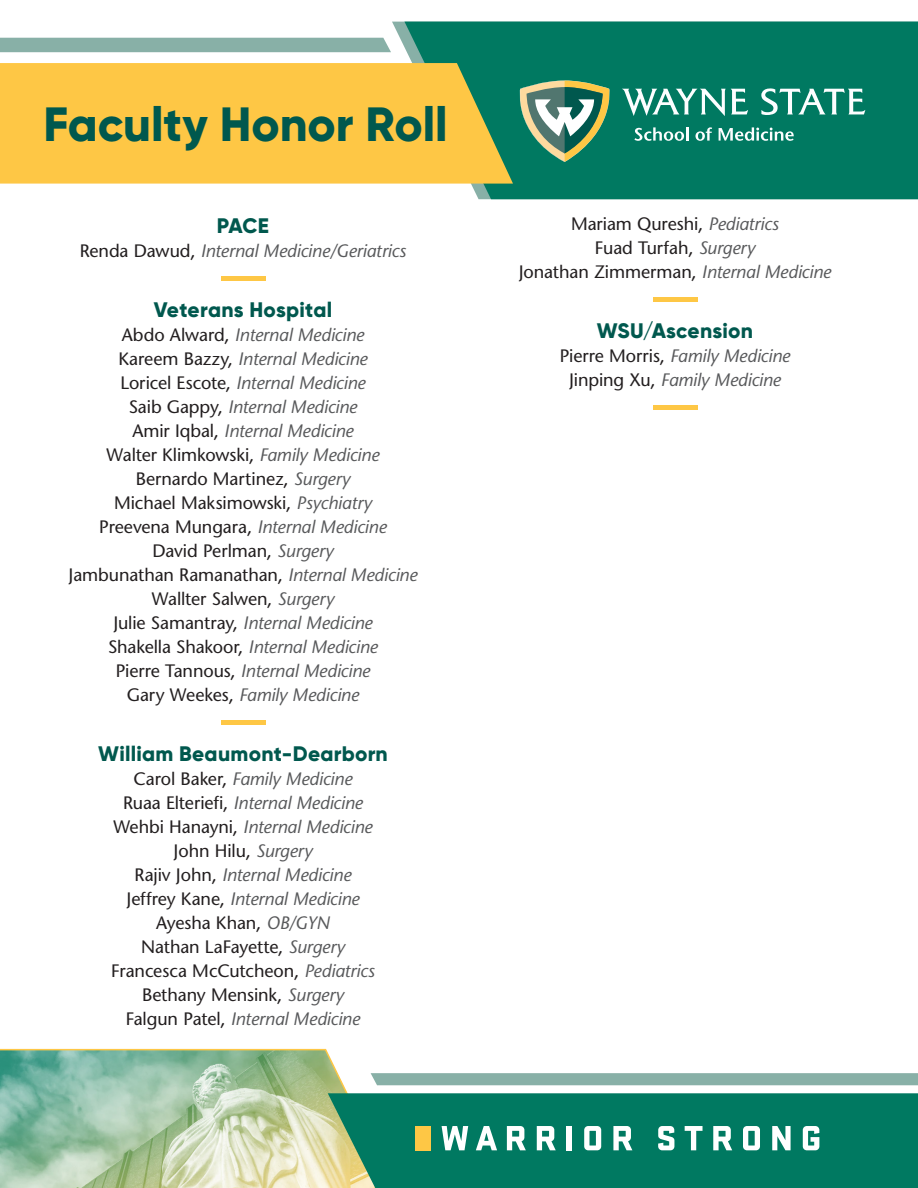
<style>
.page{position:relative;width:918px;height:1188px;background:#fff}
.page>*{position:absolute;margin:0;border:0;box-sizing:border-box;transform-origin:0 0}
.names{font:54px "Stone Sans";color:#fec745;scale:3.33 1}
.t1{font:800 48px "Gilroy";color:#00584e}
.names-2{font:800 21px "Gilroy";letter-spacing:.01em;color:#00584e}
.names-3{font:italic 18px "Stone Sans";letter-spacing:-.01em;color:#58595b}
.names-4{font:18px "Stone Sans";letter-spacing:-.005em;color:#231f20}
.s1{font-style:normal;color:#231f20}
.s2{font-style:italic;color:#58595b}
</style>
<div class="page">
<div style="left:404px;top:22px;width:514px;height:177px;background:#007961"></div>
<div style="left:0;top:63px;width:513px;height:121px;background:#fec745"></div>
<div style="left:0;top:38px;width:391px;height:14px;background:#88b0a7"></div>
<svg style="left:634px;top:127px;width:54px;height:14px"></svg>
<svg style="left:695px;top:127px;width:17px;height:14px"></svg>
<svg style="left:719px;top:127px;width:75px;height:14px"></svg>
<svg style="left:761px;top:88px;width:104px;height:27px"></svg>
<svg style="left:622px;top:89px;width:126px;height:27px"></svg>
<svg style="left:514px;top:81px;width:101px;height:81px;background:#619678"></svg>
<svg style="left:0;top:1048px;width:483px;height:140px;background:#b4ceb1"></svg>
<div style="left:328px;top:1093px;width:590px;height:95px;background:#007961"></div>
<svg style="left:371px;top:1073px;width:547px;height:12px;background:#8ab1a8"></svg>
<svg style="left:442px;top:1126px;width:26px;height:24px"></svg>
<svg style="left:476px;top:1126px;width:21px;height:24px"></svg>
<svg style="left:507px;top:1126px;width:19px;height:24px"></svg>
<svg style="left:537px;top:1126px;width:19px;height:24px"></svg>
<div style="left:567px;top:1126px;width:5px;height:24px;background:#fff"></div>
<svg style="left:584px;top:1126px;width:17px;height:24px"></svg>
<svg style="left:613px;top:1126px;width:19px;height:24px"></svg>
<svg style="left:658px;top:1126px;width:16px;height:24px"></svg>
<svg style="left:685px;top:1126px;width:18px;height:24px"></svg>
<svg style="left:713px;top:1126px;width:19px;height:24px"></svg>
<svg style="left:743px;top:1126px;width:17px;height:24px"></svg>
<svg style="left:772px;top:1126px;width:19px;height:24px"></svg>
<svg style="left:803px;top:1126px;width:16px;height:24px"></svg>
<div style="left:415px;top:1126px;width:16px;height:24px;background:#fec745"></div>
<h2 class="t1" style="left:44px;top:94px;width:406px">Faculty Honor Roll</h2>
<p class="names-2" style="left:217px;top:212px;width:54px">PACE</p>
<p class="names-3" style="left:80px;top:239px;width:328px"><span class="s1">Renda Dawud,</span> Internal Medicine/Geriatrics</p>
<p class="names" style="left:213px;top:239px;width:19px">-</p>
<p class="names-2" style="left:154px;top:296px;width:180px">Veterans Hospital</p>
<p class="names-3" style="left:122px;top:323px;width:244px"><span class="s1">Abdo Alward,</span> Internal Medicine</p>
<p class="names-3" style="left:118px;top:347px;width:251px"><span class="s1">Kareem Bazzy,</span> Internal Medicine</p>
<p class="names-3" style="left:120px;top:371px;width:247px"><span class="s1">Loricel Escote,</span> Internal Medicine</p>
<p class="names-3" style="left:129px;top:395px;width:230px"><span class="s1">Saib Gappy,</span> Internal Medicine</p>
<p class="names-3" style="left:132px;top:419px;width:223px"><span class="s1">Amir Iqbal,</span> Internal Medicine</p>
<p class="names-4" style="left:107px;top:443px;width:274px">Walter Klimkowski, <span class="s2">Family Medicine</span></p>
<p class="names-4" style="left:136px;top:467px;width:216px">Bernardo Martinez, <span class="s2">Surgery</span></p>
<p class="names-4" style="left:114px;top:491px;width:259px">Michael Maksimowski, <span class="s2">Psychiatry</span></p>
<p class="names-4" style="left:99px;top:515px;width:289px">Preevena Mungara, <span class="s2">Internal Medicine</span></p>
<p class="names-4" style="left:152px;top:539px;width:183px">David Perlman, <span class="s2">Surgery</span></p>
<p class="names-4" style="left:69px;top:563px;width:350px">Jambunathan Ramanathan, <span class="s2">Internal Medicine</span></p>
<p class="names-4" style="left:152px;top:587px;width:184px">Wallter Salwen, <span class="s2">Surgery</span></p>
<p class="names-3" style="left:113px;top:611px;width:261px"><span class="s1">Julie Samantray,</span> Internal Medicine</p>
<p class="names-4" style="left:108px;top:635px;width:271px">Shakella Shakoor, <span class="s2">Internal Medicine</span></p>
<p class="names-3" style="left:116px;top:659px;width:256px"><span class="s1">Pierre Tannous,</span> Internal Medicine</p>
<p class="names-3" style="left:127px;top:683px;width:234px"><span class="s1">Gary Weekes,</span> Family Medicine</p>
<p class="names" style="left:213px;top:683px;width:19px">-</p>
<p class="names-2" style="left:98px;top:740px;width:291px">William Beaumont-Dearborn</p>
<p class="names-3" style="left:134px;top:767px;width:220px"><span class="s1">Carol Baker,</span> Family Medicine</p>
<p class="names-3" style="left:123px;top:791px;width:241px"><span class="s1">Ruaa Elteriefi,</span> Internal Medicine</p>
<p class="names-3" style="left:113px;top:815px;width:261px"><span class="s1">Wehbi Hanayni,</span> Internal Medicine</p>
<p class="names-4" style="left:174px;top:839px;width:140px">John Hilu, <span class="s2">Surgery</span></p>
<p class="names-3" style="left:135px;top:863px;width:218px"><span class="s1">Rajiv John,</span> Internal Medicine</p>
<p class="names-3" style="left:126px;top:887px;width:235px"><span class="s1">Jeffrey Kane,</span> Internal Medicine</p>
<p class="names-4" style="left:156px;top:911px;width:175px">Ayesha Khan, <span class="s2">OB/GYN</span></p>
<p class="names-4" style="left:141px;top:935px;width:205px">Nathan LaFayette, <span class="s2">Surgery</span></p>
<p class="names-4" style="left:111px;top:959px;width:265px">Francesca McCutcheon, <span class="s2">Pediatrics</span></p>
<p class="names-4" style="left:142px;top:983px;width:203px">Bethany Mensink, <span class="s2">Surgery</span></p>
<p class="names-3" style="left:126px;top:1007px;width:236px"><span class="s1">Falgun Patel,</span> Internal Medicine</p>
<p class="names-4" style="left:571px;top:213px;width:209px">Mariam Qureshi, <span class="s2">Pediatrics</span></p>
<p class="names-4" style="left:595px;top:237px;width:162px">Fuad Turfah, <span class="s2">Surgery</span></p>
<p class="names-4" style="left:519px;top:261px;width:314px">Jonathan Zimmerman, <span class="s2">Internal Medicine</span></p>
<p class="names" style="left:645px;top:261px;width:19px">-</p>
<p class="names-2" style="left:597px;top:318px;width:158px">WSU/Ascension</p>
<p class="names-3" style="left:560px;top:345px;width:232px"><span class="s1">Pierre Morris,</span> Family Medicine</p>
<p class="names-3" style="left:569px;top:369px;width:213px"><span class="s1">Jinping Xu,</span> Family Medicine</p>
<p class="names" style="left:645px;top:369px;width:19px">-</p>
</div>
